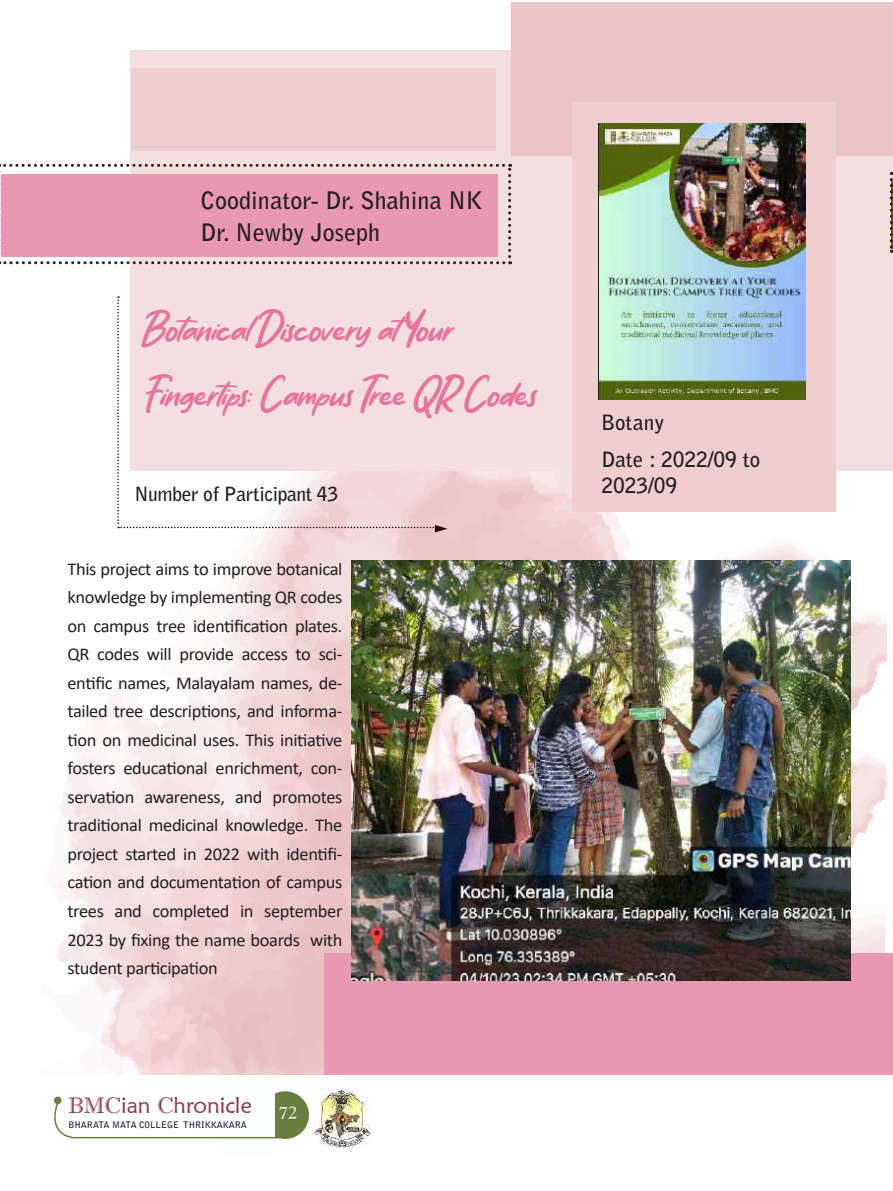
<style>
.page{position:relative;width:893px;height:1191px;background:#fff}
.page>*{position:absolute;margin:0;border:0;box-sizing:border-box;transform-origin:0 0}
.t1{font:34.95px/64.8px "On My Way";letter-spacing:-.02em;color:#e7759b}
.t2{font:700 24px/31.8px "Bell Gothic Std";color:#231f20}
.t3{font:22.5px "Maiandra GD";color:#8d3b42}
.t4{font:700 21px/25.2px "Bell Gothic Std";color:#231f20}
.t5{font:700 19.5px "Bell Gothic Std";letter-spacing:-.02em;color:#231f20}
.t6{font:18px/28.5px "Calibri";letter-spacing:-.02em;color:#231f20;text-align:justify}
.t7{font:18px "Imprint MT Shadow";color:#fbfdfe}
.t8{font:700 9px "Bell Gothic Std";color:#1f1c3b}
.s1{font-family:"Imprint MT Shadow"}
</style>
<div class="page">
<img style="left:313px;top:1089px;width:57px;height:58px">
<div style="left:261px;top:1091px;width:48px;height:48px;background:#667f3f;border-radius:24px"></div>
<div style="left:218px;top:1060px;width:57px;height:93px;background:#fbfdfe"></div>
<svg style="left:54px;top:1096px;width:8px;height:8px"></svg>
<svg style="left:54px;top:1100px;width:227px;height:39px"></svg>
<img style="left:57px;top:470px;width:830px;height:604px">
<div style="left:131px;top:50px;width:762px;height:420px;background:#f2dfde"></div>
<div style="left:512px;top:2px;width:381px;height:154px;background:#e9c4c2"></div>
<div style="left:131px;top:69px;width:364px;height:82px;background:#eececf"></div>
<div style="left:572px;top:102px;width:264px;height:409px;background:#eececf"></div>
<svg style="left:117px;top:296px;width:330px;height:236px"></svg>
<svg style="left:0;top:164px;width:511px;height:100px"></svg>
<img style="left:599px;top:124px;width:206px;height:275px">
<svg style="left:890px;top:172px;width:3px;height:81px"></svg>
<div style="left:324px;top:953px;width:569px;height:121px;background:#ea97b3"></div>
<img style="left:351px;top:560px;width:499px;height:420px">
<h2 class="t2" style="left:201px;top:185px;width:283px">Coodinator- Dr. Shahina NK<br>Dr. Newby Joseph</h2>
<h1 class="t1" style="left:143px;top:296px;width:394px">Botanical Discovery at Your<br>Fingertips: Campus Tree QR Codes</h1>
<p class="t5" style="left:135px;top:482px;width:205px">Number of Participant 43</p>
<p class="t6" style="left:68px;top:554px;width:276px">This project aims to improve botanical knowledge by implementing QR codes on campus tree identification plates.<br>QR codes will provide access to sci&shy;entific names, Malayalam names, de&shy;tailed tree descriptions, and informa&shy;tion on medicinal uses. This initiative fosters educational enrichment, con&shy;servation awareness, and promotes traditional medicinal knowledge. The project started in 2022 with identifi&shy;cation and documentation of campus trees and completed in september 2023 by fixing the name boards with student participation</p>
<p class="t3" style="left:68px;top:1090px;width:185px"><span class="s1">BMC</span>ian <span class="s1">C</span>hronicle</p>
<p class="t8" style="left:68px;top:1119px;width:180px">BHARATA MATA COLLEGE THRIKKAKARA</p>
<p class="t7" style="left:279px;top:1102px;width:20px">72</p>
<p class="t4" style="left:601px;top:410px;width:64px">Botany</p>
<p class="t4" style="left:601px;top:447px;width:160px">Date : 2022/09 to<br>2023/09</p>
</div>
